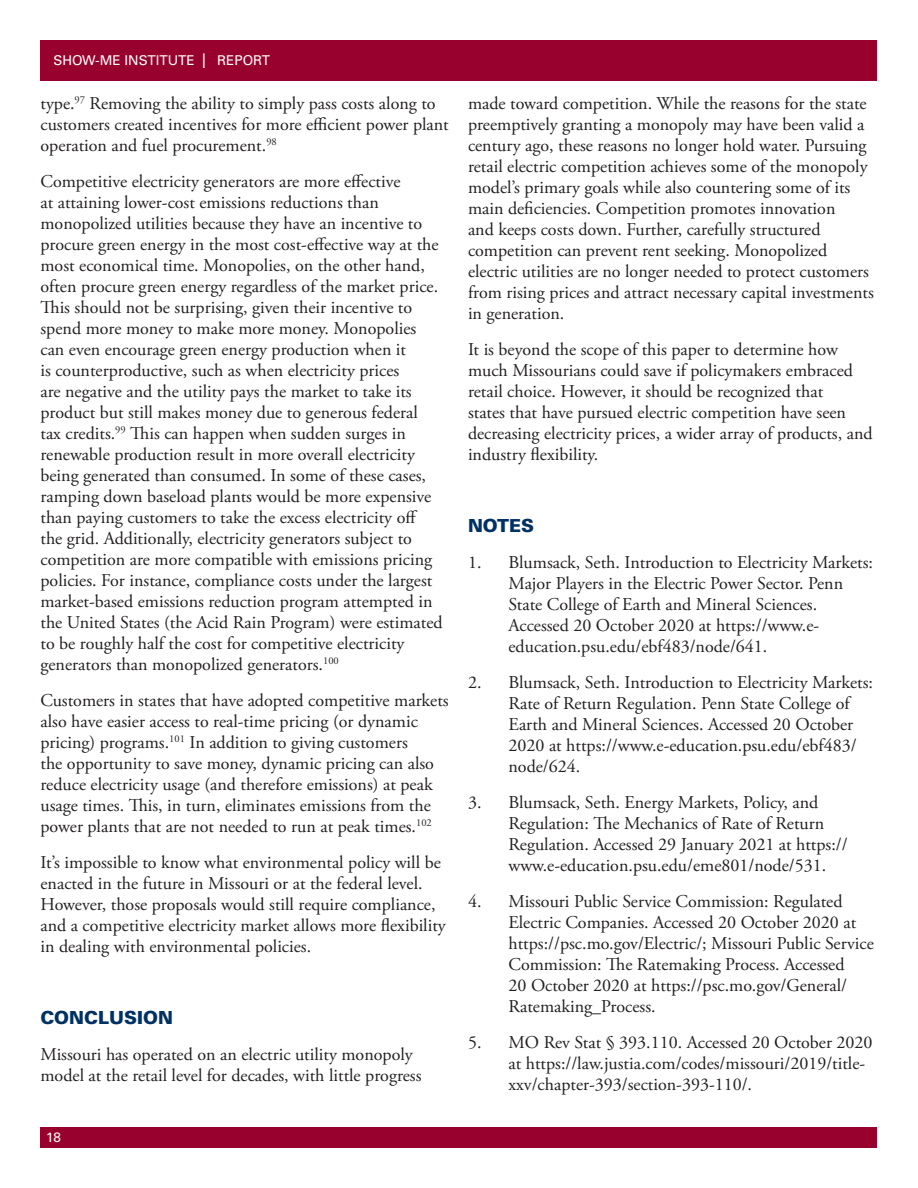
<style>
.page{position:relative;width:918px;height:1188px;background:#fff}
.page>*{position:absolute;margin:0;border:0;box-sizing:border-box;transform-origin:0 0}
.t1{font:18px/21px "Adobe Garamond Pro";color:#231f20}
.t2{font:900 18px "Univers LT Std";color:#003163}
.t3{font:13.5px "Univers LT Std";color:#fff}
.s1{font-size:20.25px}
</style>
<div class="page">
<div style="left:40px;top:40px;width:838px;height:41px;background:#98012d"></div>
<div style="left:40px;top:1127px;width:838px;height:21px;background:#98012d"></div>
<p class="t3" style="left:54px;top:53px;width:218px">SHOW-ME INSTITUTE <span class="s1">I</span> REPORT</p>
<p class="t1" style="left:40px;top:93px;width:410px">type.<sup>97</sup> Removing the ability to simply pass costs along to customers created incentives for more efficient power plant operation and fuel procurement.<sup>98</sup></p>
<p class="t1" style="left:40px;top:171px;width:404px">Competitive electricity generators are more effective<br>at attaining lower-cost emissions reductions than monopolized utilities because they have an incentive to procure green energy in the most cost-effective way at the most economical time. Monopolies, on the other hand, often procure green energy regardless of the market price.<br>This should not be surprising, given their incentive to spend more money to make more money. Monopolies can even encourage green energy production when it<br>is counterproductive, such as when electricity prices<br>are negative and the utility pays the market to take its product but still makes money due to generous federal tax credits.<sup>99</sup> This can happen when sudden surges in renewable production result in more overall electricity being generated than consumed. In some of these cases, ramping down baseload plants would be more expensive than paying customers to take the excess electricity off the grid. Additionally, electricity generators subject to competition are more compatible with emissions pricing policies. For instance, compliance costs under the largest market-based emissions reduction program attempted in the United States (the Acid Rain Program) were estimated to be roughly half the cost for competitive electricity generators than monopolized generators.<sup>100</sup></p>
<p class="t1" style="left:40px;top:690px;width:410px">Customers in states that have adopted competitive markets also have easier access to real-time pricing (or dynamic pricing) programs.<sup>101</sup> In addition to giving customers<br>the opportunity to save money, dynamic pricing can also reduce electricity usage (and therefore emissions) at peak usage times. This, in turn, eliminates emissions from the power plants that are not needed to run at peak times.<sup>102</sup></p>
<p class="t1" style="left:40px;top:852px;width:407px">It’s impossible to know what environmental policy will be enacted in the future in Missouri or at the federal level.<br>However, those proposals would still require compliance, and a competitive electricity market allows more flexibility in dealing with environmental policies.</p>
<p class="t2" style="left:40px;top:1006px;width:134px">CONCLUSION</p>
<p class="t1" style="left:40px;top:1044px;width:383px">Missouri has operated on an electric utility monopoly model at the retail level for decades, with little progress</p>
<p class="t3" style="left:46px;top:1129px;width:16px">18</p>
<p class="t1" style="left:468px;top:93px;width:407px">made toward competition. While the reasons for the state preemptively granting a monopoly may have been valid a century ago, these reasons no longer hold water. Pursuing retail electric competition achieves some of the monopoly model’s primary goals while also countering some of its main deficiencies. Competition promotes innovation<br>and keeps costs down. Further, carefully structured competition can prevent rent seeking. Monopolized electric utilities are no longer needed to protect customers from rising prices and attract necessary capital investments in generation.</p>
<p class="t1" style="left:468px;top:339px;width:406px">It is beyond the scope of this paper to determine how much Missourians could save if policymakers embraced retail choice. However, it should be recognized that<br>states that have pursued electric competition have seen decreasing electricity prices, a wider array of products, and industry flexibility.</p>
<p class="t2" style="left:468px;top:514px;width:68px">NOTES</p>
<p class="t1" style="left:508px;top:552px;width:366px;text-indent:-40px">1. Blumsack, Seth. Introduction to Electricity Markets:<br>Major Players in the Electric Power Sector. Penn State College of Earth and Mineral Sciences.<br>Accessed 20 October 2020 at https://www.e&shy;education.psu.edu/ebf483/node/641.</p>
<p class="t1" style="left:508px;top:672px;width:366px;text-indent:-40px">2. Blumsack, Seth. Introduction to Electricity Markets:<br>Rate of Return Regulation. Penn State College of Earth and Mineral Sciences. Accessed 20 October 2020 at https://www.e-education.psu.edu/ebf483/ node/624.</p>
<p class="t1" style="left:508px;top:792px;width:341px;text-indent:-40px">3. Blumsack, Seth. Energy Markets, Policy, and Regulation: The Mechanics of Rate of Return Regulation. Accessed 29 January 2021 at https:// www.e-education.psu.edu/eme801/node/531.</p>
<p class="t1" style="left:508px;top:891px;width:367px;text-indent:-40px">4. Missouri Public Service Commission: Regulated Electric Companies. Accessed 20 October 2020 at https://psc.mo.gov/Electric/; Missouri Public Service Commission: The Ratemaking Process. Accessed<br>20 October 2020 at https://psc.mo.gov/General/ Ratemaking_Process.</p>
<p class="t1" style="left:508px;top:1032px;width:366px;text-indent:-40px">5. MO Rev Stat § 393.110. Accessed 20 October 2020 at https://law.justia.com/codes/missouri/2019/title&shy;xxv/chapter-393/section-393-110/.</p>
</div>
